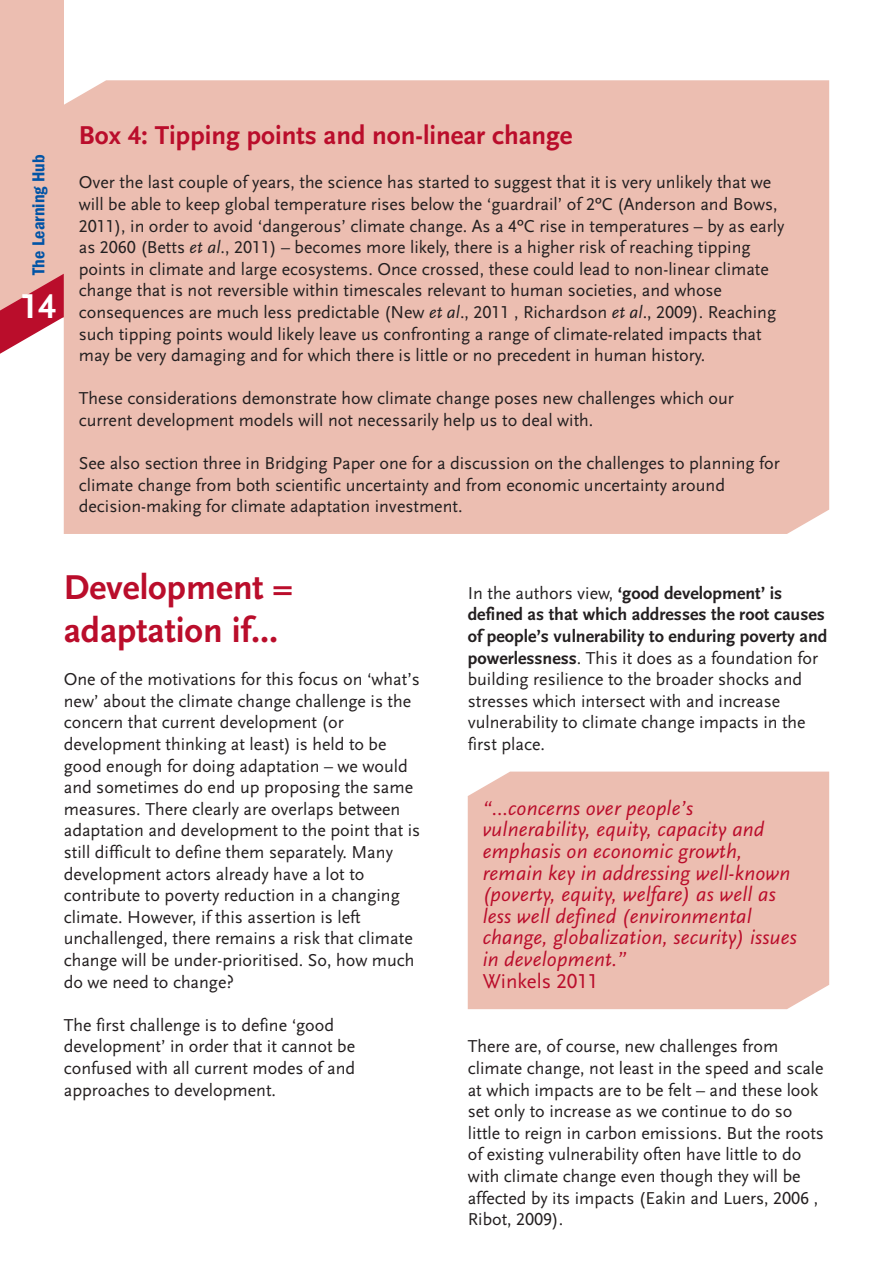
<style>
.page{position:relative;width:893px;height:1263px;background:#fff}
.page>*{position:absolute;margin:0;border:0;box-sizing:border-box;transform-origin:0 0}
.t1{font:700 36px/43.2px "Scala Sans LF";color:#ba0d2b}
.t2{font:700 36px "Scala Sans LF";color:#fff}
.t3{font:700 27px "Scala Sans LF";color:#ba0d2b}
.t4{font:italic 21px/21.6px "Scala Sans LF";letter-spacing:.01em;color:#ba0d2b}
.t5{font:21px "Scala Sans LF";color:#ba0d2b}
.t6{font:18px/21.6px "Scala Sans LF";color:#231f20}
.t7{font:600 18px "Franklin Got Cd ITC";color:#0154a6}
.s1{font-style:italic}
.s2{font-weight:700}
</style>
<div class="page">
<div style="left:64px;top:80px;width:765px;height:454px;background:#ecbeb1"></div>
<div style="left:0;top:0;width:64px;height:318px;background:#ecbeb1"></div>
<svg style="left:0;top:274px;width:64px;height:87px"></svg>
<div style="left:468px;top:771px;width:361px;height:238px;background:#ecbeb1"></div>
<p class="t7" style="left:28px;top:275px;width:122px;rotate:-90deg">The Learning Hub</p>
<h1 class="t2" style="left:20px;top:289px;width:37px">14</h1>
<h2 class="t3" style="left:79px;top:122px;width:495px">Box 4: Tipping points and non-linear change</h2>
<p class="t6" style="left:79px;top:172px;width:707px">Over the last couple of years, the science has started to suggest that it is very unlikely that we will be able to keep global temperature rises below the ‘guardrail’ of 2ºC (Anderson and Bows, 2011), in order to avoid ‘dangerous’ climate change. As a 4ºC rise in temperatures – by as early as 2060 (Betts <span class="s1">et al</span>., 2011) – becomes more likely, there is a higher risk of reaching tipping points in climate and large ecosystems. Once crossed, these could lead to non-linear climate change that is not reversible within timescales relevant to human societies, and whose consequences are much less predictable (New <span class="s1">et al</span>., 2011 , Richardson <span class="s1">et al</span>., 2009). Reaching such tipping points would likely leave us confronting a range of climate-related impacts that may be very damaging and for which there is little or no precedent in human history.</p>
<p class="t6" style="left:79px;top:388px;width:657px">These considerations demonstrate how climate change poses new challenges which our current development models will not necessarily help us to deal with.</p>
<p class="t6" style="left:79px;top:453px;width:703px">See also section three in Bridging Paper one for a discussion on the challenges to planning for climate change from both scientific uncertainty and from economic uncertainty around decision-making for climate adaptation investment.</p>
<h1 class="t1" style="left:64px;top:567px;width:230px">Development = adaptation if...</h1>
<p class="t6" style="left:64px;top:669px;width:358px">One of the motivations for this focus on ‘what’s new’ about the climate change challenge is the concern that current development (or development thinking at least) is held to be good enough for doing adaptation – we would and sometimes do end up proposing the same measures. There clearly are overlaps between adaptation and development to the point that is still difficult to define them separately. Many development actors already have a lot to contribute to poverty reduction in a changing climate. However, if this assertion is left unchallenged, there remains a risk that climate change will be under-prioritised. So, how much do we need to change?</p>
<p class="t6" style="left:64px;top:1015px;width:293px">The first challenge is to define ‘good development’ in order that it cannot be confused with all current modes of and approaches to development.</p>
<p class="t6" style="left:468px;top:583px;width:361px">In the authors view, <span class="s2">‘good development’ is defined as that which addresses the root causes of people’s vulnerability to enduring poverty and powerlessness</span>. This it does as a foundation for building resilience to the broader shocks and stresses which intersect with and increase vulnerability to climate change impacts in the first place.</p>
<p class="t4" style="left:483px;top:798px;width:316px">“…concerns over people’s vulnerability, equity, capacity and emphasis on economic growth, remain key in addressing well-known (poverty, equity, welfare) as well as less well defined (environmental change, globalization, security) issues in development.”</p>
<p class="t5" style="left:483px;top:970px;width:117px">Winkels 2011</p>
<p class="t6" style="left:468px;top:1036px;width:358px">There are, of course, new challenges from climate change, not least in the speed and scale at which impacts are to be felt – and these look set only to increase as we continue to do so little to reign in carbon emissions. But the roots of existing vulnerability often have little to do with climate change even though they will be affected by its impacts (Eakin and Luers, 2006 , Ribot, 2009).</p>
</div>
